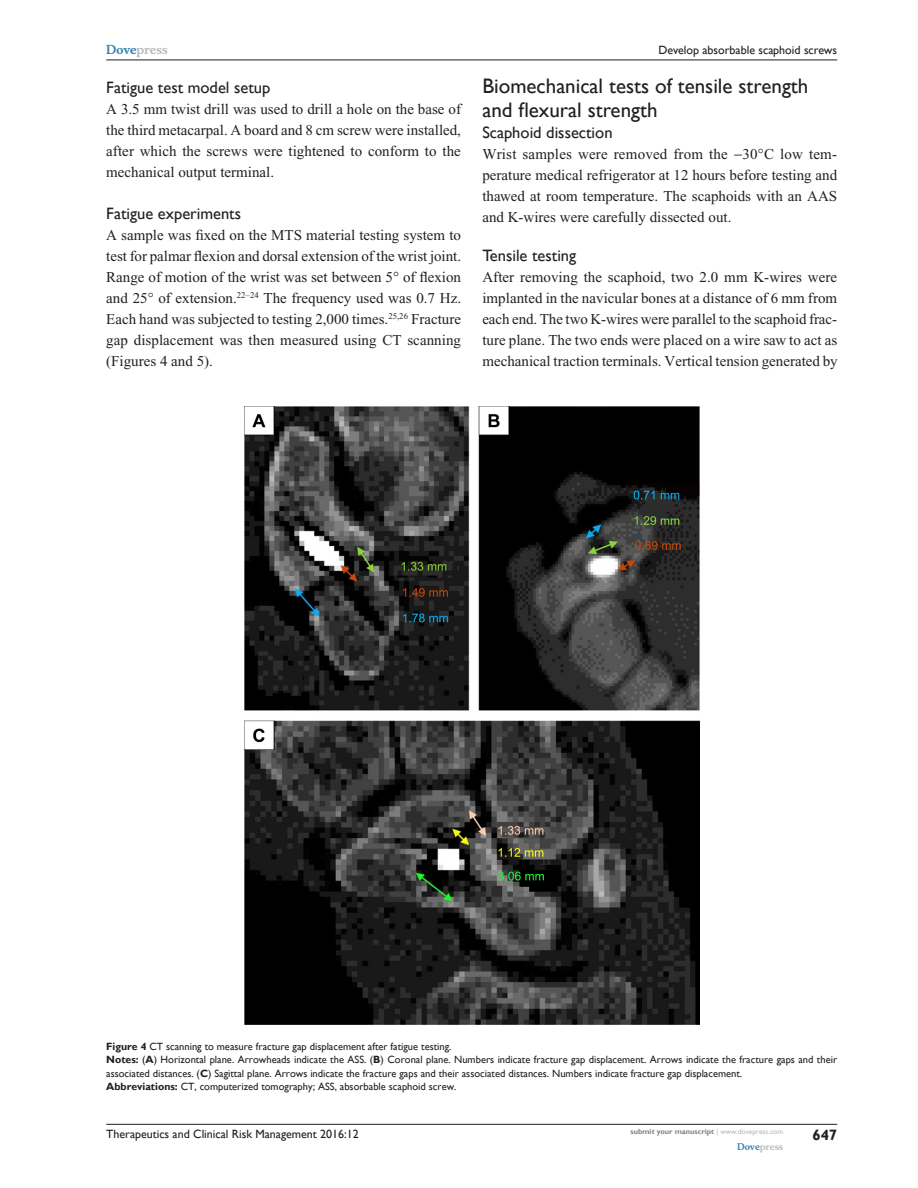
<style>
.page{position:relative;width:918px;height:1188px;background:#fff}
.page>*{position:absolute;margin:0;border:0;box-sizing:border-box;transform-origin:0 0}
.H2-before-H3{font:21px/24px "Gill Sans";color:#231f20}
.H3-after-H2{font:16.5px "Gill Sans";color:#231f20}
.TxF{font:15px/21px "Times New Roman";color:#231f20;text-align:justify}
.t1{font:700 15px "Gill Sans";color:#231f20}
.t2{font:12px "Gill Sans";color:#231f20}
.t3{font:700 12px "Musee";color:#b8b9bc}
.FigSNRI{font:10.5px/13.5px "Gill Sans";color:#231f20}
.FigC{font:10.5px "Gill Sans";color:#231f20}
.t4{font:700 9px "Musee";color:#b8b9bc}
.t5{font:700 7.5px "Gill Sans";color:#808285}
.s1{color:#3485ae}
.s2{font-weight:700}
.s3{font-weight:400;color:#b8b9bc}
</style>
<div class="page">
<hr style="left:106px;top:1124px;width:731px;height:1px;background:#231f20">
<hr style="left:106px;top:60px;width:731px;height:1px;background:#231f20">
<img style="left:244px;top:406px;width:455px;height:619px">
<p class="t3" style="left:106px;top:43px;width:63px"><span class="s1">Dove</span>press</p>
<h3 class="H3-after-H2" style="left:106px;top:77px;width:166px">Fatigue test model setup</h3>
<p class="TxF" style="left:106px;top:98px;width:356px">A 3.5 mm twist drill was used to drill a hole on the base of the third metacarpal. A board and 8 cm screw were installed, after which the screws were tightened to conform to the mechanical output terminal.</p>
<h3 class="H3-after-H2" style="left:106px;top:203px;width:136px">Fatigue experiments</h3>
<p class="TxF" style="left:106px;top:224px;width:356px">A sample was fixed on the MTS material testing system to test for palmar flexion and dorsal extension of the wrist joint.<br>Range of motion of the wrist was set between 5 of flexion and 25 of extension.<sup>22–24</sup> The frequency used was 0.7 Hz.<br>Each hand was subjected to testing 2,000 times.<sup>25,26</sup> Fracture gap displacement was then measured using CT scanning (Figures 4 and 5).</p>
<p class="t2" style="left:659px;top:43px;width:180px">Develop absorbable scaphoid screws</p>
<p class="H2-before-H3" style="left:482px;top:74px;width:328px">Biomechanical tests of tensile strength and flexural strength</p>
<p class="H3-after-H2" style="left:482px;top:122px;width:132px">Scaphoid dissection</p>
<p class="TxF" style="left:482px;top:143px;width:356px">Wrist samples were removed from the 30 C low tem&shy;perature medical refrigerator at 12 hours before testing and thawed at room temperature. The scaphoids with an AAS and K-wires were carefully dissected out.</p>
<h3 class="H3-after-H2" style="left:482px;top:245px;width:95px">Tensile testing</h3>
<p class="TxF" style="left:482px;top:266px;width:357px">After removing the scaphoid, two 2.0 mm K-wires were implanted in the navicular bones at a distance of 6 mm from each end. The two K-wires were parallel to the scaphoid frac&shy;ture plane. The two ends were placed on a wire saw to act as mechanical traction terminals. Vertical tension generated by</p>
<p class="FigC" style="left:106px;top:1040px;width:347px"><span class="s2">Figure 4</span> CT scanning to measure fracture gap displacement after fatigue testing.</p>
<p class="FigSNRI" style="left:106px;top:1053px;width:732px"><span class="s2">Notes:</span> (<span class="s2">A</span>) Horizontal plane. Arrowheads indicate the ASS. (<span class="s2">B</span>) Coronal plane. Numbers indicate fracture gap displacement. Arrows indicate the fracture gaps and their associated distances. (<span class="s2">C</span>) Sagittal plane. Arrows indicate the fracture gaps and their associated distances. Numbers indicate fracture gap displacement.</p>
<p class="FigSNRI" style="left:106px;top:1080px;width:352px"><span class="s2">Abbreviations:</span> CT, computerized tomography; ASS, absorbable scaphoid screw.</p>
<p class="t2" style="left:106px;top:1127px;width:254px">Therapeutics and Clinical Risk Management 2016:12</p>
<p class="t5" style="left:631px;top:1127px;width:154px">submit your manuscript <span class="s3">| www.dovepress.com</span></p>
<p class="t4" style="left:737px;top:1141px;width:48px"><span class="s1">Dove</span>press</p>
<p class="t1" style="left:812px;top:1126px;width:26px">647</p>
</div>
